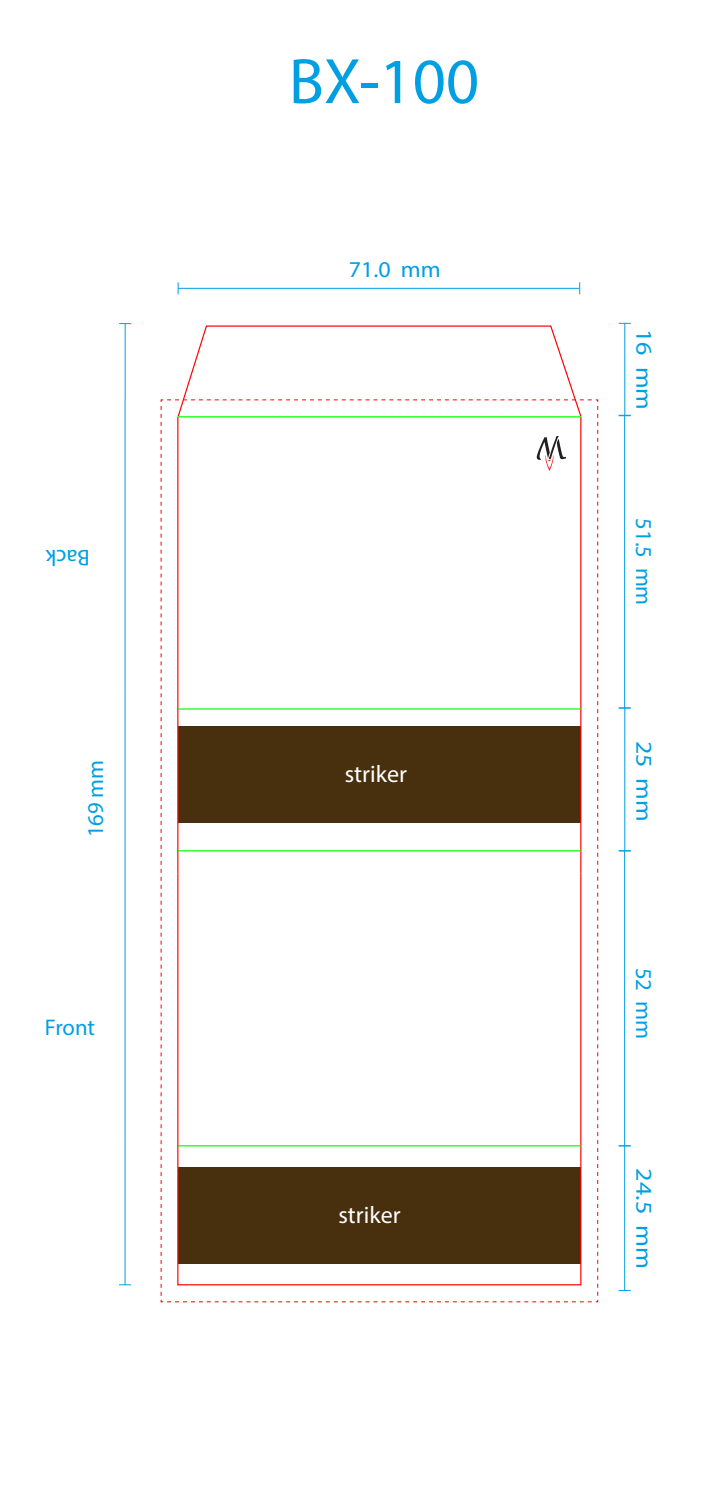
<style>
.page{position:relative;width:704px;height:1499px;background:#fff}
.page>*{position:absolute;margin:0;border:0;box-sizing:border-box;transform-origin:0 0}
.t1{font:64.8px "Myriad Pro";color:#009fe3}
.t2{font:24px "Myriad Pro";color:#fff}
.t3{font:22.6px "Myriad Pro";color:#009fe3}
.t4{font:22.6px "Myriad Pro";color:#009fe3;scale:1.14 1}
.t5{font:22.6px "Myriad Pro";color:#009fe3;scale:1.16 1}
.t6{font:22.6px "Myriad Pro";color:#009fe3;scale:1.06 1}
</style>
<div class="page">
<svg style="left:160px;top:325px;width:438px;height:977px"></svg>
<hr style="left:178px;top:850px;width:402px;height:1px;background:#0f0">
<div style="left:177px;top:1167px;width:404px;height:118px;border:1px solid #f00"></div>
<hr style="left:178px;top:1145px;width:402px;height:1px;background:#0f0">
<hr style="left:624px;top:850px;width:1px;height:295px;background:#009fe3">
<hr style="left:624px;top:415px;width:1px;height:293px;background:#009fe3">
<hr style="left:624px;top:708px;width:1px;height:142px;background:#009fe3">
<svg style="left:618px;top:850px;width:12px;height:1px"></svg>
<hr style="left:624px;top:323px;width:1px;height:92px;background:#009fe3">
<svg style="left:618px;top:323px;width:12px;height:1px"></svg>
<hr style="left:624px;top:1145px;width:1px;height:145px;background:#009fe3">
<hr style="left:125px;top:841px;width:1px;height:298px;background:#009fe3">
<hr style="left:125px;top:399px;width:1px;height:295px;background:#009fe3">
<hr style="left:125px;top:1139px;width:1px;height:145px;background:#009fe3">
<svg style="left:119px;top:1284px;width:12px;height:1px"></svg>
<hr style="left:125px;top:694px;width:1px;height:147px;background:#009fe3">
<hr style="left:125px;top:323px;width:1px;height:76px;background:#009fe3">
<svg style="left:119px;top:323px;width:12px;height:1px"></svg>
<hr style="left:178px;top:288px;width:401px;height:1px;background:#009fe3">
<svg style="left:579px;top:282px;width:1px;height:12px"></svg>
<svg style="left:178px;top:282px;width:1px;height:12px"></svg>
<p class="t3" style="left:90px;top:571px;width:46px;rotate:-180deg">Back</p>
<p class="t3" style="left:82px;top:837px;width:79px;rotate:-90deg">169 mm</p>
<p class="t3" style="left:45px;top:1013px;width:52px">Front</p>
<h1 class="t1" style="left:288px;top:41px;width:192px">BX-100</h1>
<p class="t6" style="left:349px;top:255px;width:88px">71.0 mm</p>
<p class="t2" style="left:344px;top:759px;width:64px">striker</p>
<p class="t2" style="left:338px;top:1200px;width:64px">striker</p>
<p class="t4" style="left:657px;top:329px;width:72px;rotate:90deg">16 mm</p>
<p class="t3" style="left:657px;top:518px;width:89px;rotate:90deg">51.5 mm</p>
<p class="t4" style="left:657px;top:740px;width:72px;rotate:90deg">25 mm</p>
<p class="t3" style="left:657px;top:967px;width:73px;rotate:90deg">52 mm</p>
<p class="t5" style="left:657px;top:1168px;width:88px;rotate:90deg">24.5 mm</p>
</div>
